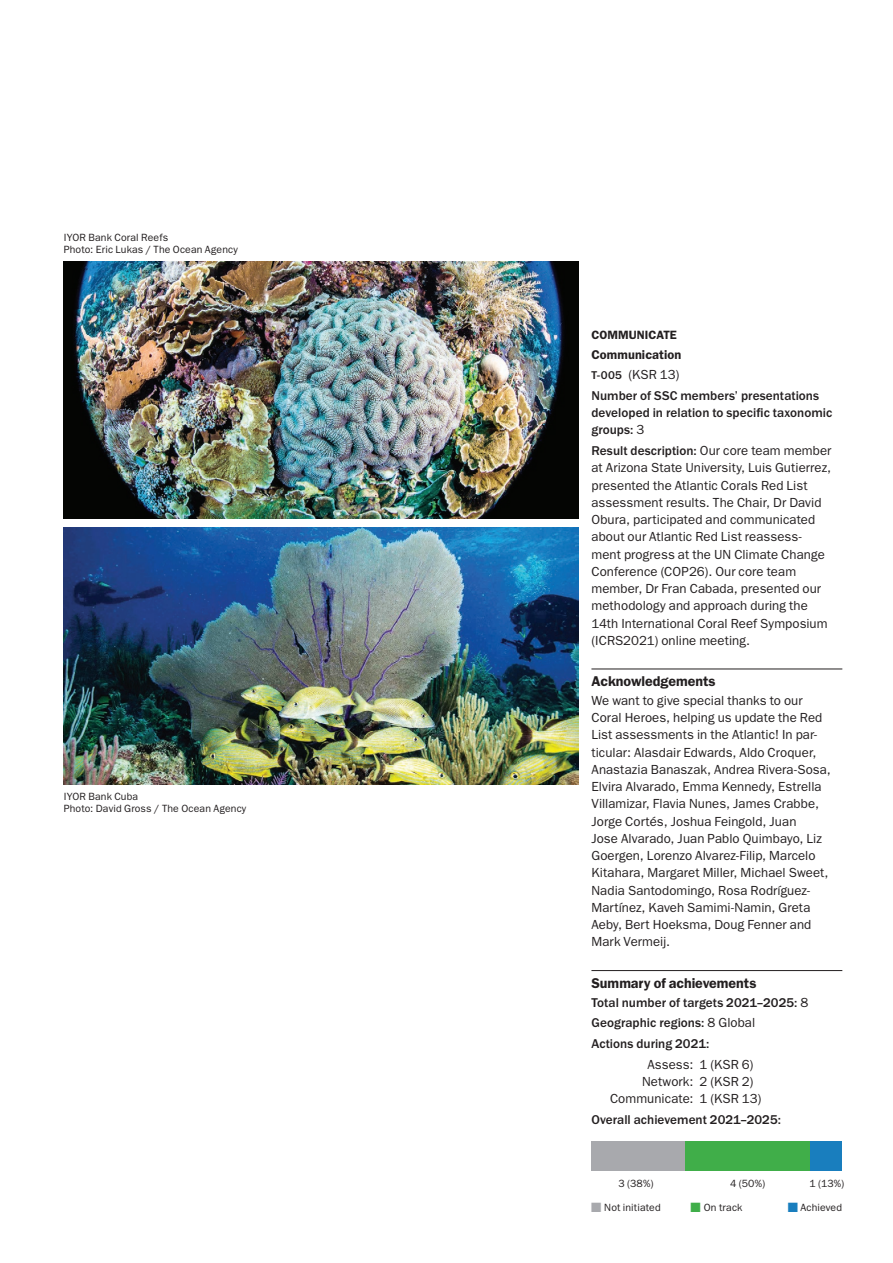
<style>
.page{position:relative;width:893px;height:1263px;background:#fff}
.page>*{position:absolute;margin:0;border:0;box-sizing:border-box;transform-origin:0 0}
.t1{font:600 14.25px "ITC Franklin Gothic Std";color:#231f20}
.t2{font:13.2px/17.2px "ITC Franklin Gothic Std";letter-spacing:.005em;color:#231f20}
.t3{font:500 13.2px/20.7px "ITC Franklin Gothic Std";letter-spacing:.005em;color:#231f20}
.t4{font:600 12.75px "ITC Franklin Gothic Std";letter-spacing:.005em;color:#231f20}
.t5{font:600 12.15px "ITC Franklin Gothic Std";letter-spacing:.005em;color:#231f20}
.t6{font:10.5px/12px "ITC Franklin Gothic Std";letter-spacing:.015em;color:#231f20}
.s1{font-size:11.7px}
.s2{font-weight:400}
.s3{font-weight:500}
.s4{color:#a8a9ad}
.s5{color:#40ae49}
.s6{color:#197ebe}
</style>
<div class="page">
<hr style="left:591px;top:669px;width:251px;height:1px;background:#231f20">
<hr style="left:591px;top:970px;width:251px;height:1px;background:#231f20">
<div style="left:681px;top:1141px;width:154px;height:30px;background:#40ae49"></div>
<div style="left:811px;top:1141px;width:31px;height:30px;background:#197ebe"></div>
<div style="left:591px;top:1141px;width:94px;height:30px;background:#a8a9ad"></div>
<img style="left:64px;top:261px;width:514px;height:258px">
<img style="left:64px;top:527px;width:514px;height:258px">
<p class="t6" style="left:64px;top:231px;width:176px">IYOR Bank Coral Reefs<br>Photo: Eric Lukas / The Ocean Agency</p>
<p class="t6" style="left:64px;top:791px;width:184px">IYOR Bank Cuba<br>Photo: David Gross / The Ocean Agency</p>
<p class="t5" style="left:591px;top:328px;width:87px">COMMUNICATE</p>
<p class="t4" style="left:591px;top:347px;width:91px">Communication</p>
<p class="t3" style="left:591px;top:365px;width:229px"><span class="s1">T-005</span> <span class="s2">(KSR 13)<br></span>Number of SSC members’ presentations</p>
<p class="t3" style="left:591px;top:404px;width:242px;line-height:17.2px">developed in relation to specific taxonomic groups: <span class="s2">3</span></p>
<p class="t2" style="left:591px;top:442px;width:241px"><span class="s3">Result description:</span> Our core team member at Arizona State University, Luis Gutierrez, presented the Atlantic Corals Red List assessment results. The Chair, Dr David Obura, participated and communicated about our Atlantic Red List reassess&shy;ment progress at the UN Climate Change Conference (COP26). Our core team member, Dr Fran Cabada, presented our methodology and approach during the 14th International Coral Reef Symposium (ICRS2021) online meeting.</p>
<p class="t1" style="left:591px;top:673px;width:126px">Acknowledgements</p>
<p class="t2" style="left:591px;top:692px;width:241px">We want to give special thanks to our Coral Heroes, helping us update the Red List assessments in the Atlantic! In par&shy;ticular: Alasdair Edwards, Aldo Croquer, Anastazia Banaszak, Andrea Rivera-Sosa, Elvira Alvarado, Emma Kennedy, Estrella Villamizar, Flavia Nunes, James Crabbe, Jorge Cortés, Joshua Feingold, Juan<br>Jose Alvarado, Juan Pablo Quimbayo, Liz Goergen, Lorenzo Alvarez-Filip, Marcelo Kitahara, Margaret Miller, Michael Sweet, Nadia Santodomingo, Rosa Rodríguez-Martínez, Kaveh Samimi-Namin, Greta Aeby, Bert Hoeksma, Doug Fenner and Mark Vermeij.</p>
<p class="t1" style="left:591px;top:974px;width:167px">Summary of achievements</p>
<p class="t3" style="left:591px;top:992px;width:218px">Total number of targets 2021–2025: <span class="s2">8<br></span>Geographic regions: <span class="s2">8 Global<br></span>Actions during 2021:</p>
<p class="t2" style="left:647px;top:1055px;width:108px">Assess: 1 (KSR 6)</p>
<p class="t2" style="left:642px;top:1073px;width:113px">Network: 2 (KSR 2)</p>
<p class="t2" style="left:610px;top:1090px;width:153px">Communicate: 1 (KSR 13)</p>
<p class="t3" style="left:591px;top:1109px;width:191px">Overall achievement 2021–2025:</p>
<p class="t6" style="left:618px;top:1177px;width:37px">3 (38%)</p>
<p class="t6" style="left:730px;top:1177px;width:37px">4 (50%)</p>
<p class="t6" style="left:810px;top:1177px;width:36px">1 (13%)</p>
<p class="t6" style="left:591px;top:1201px;width:71px"><span class="s4">■</span> Not initiated</p>
<p class="t6" style="left:691px;top:1201px;width:53px"><span class="s5">■</span> On track</p>
<p class="t6" style="left:788px;top:1201px;width:56px"><span class="s6">■</span> Achieved</p>
</div>
